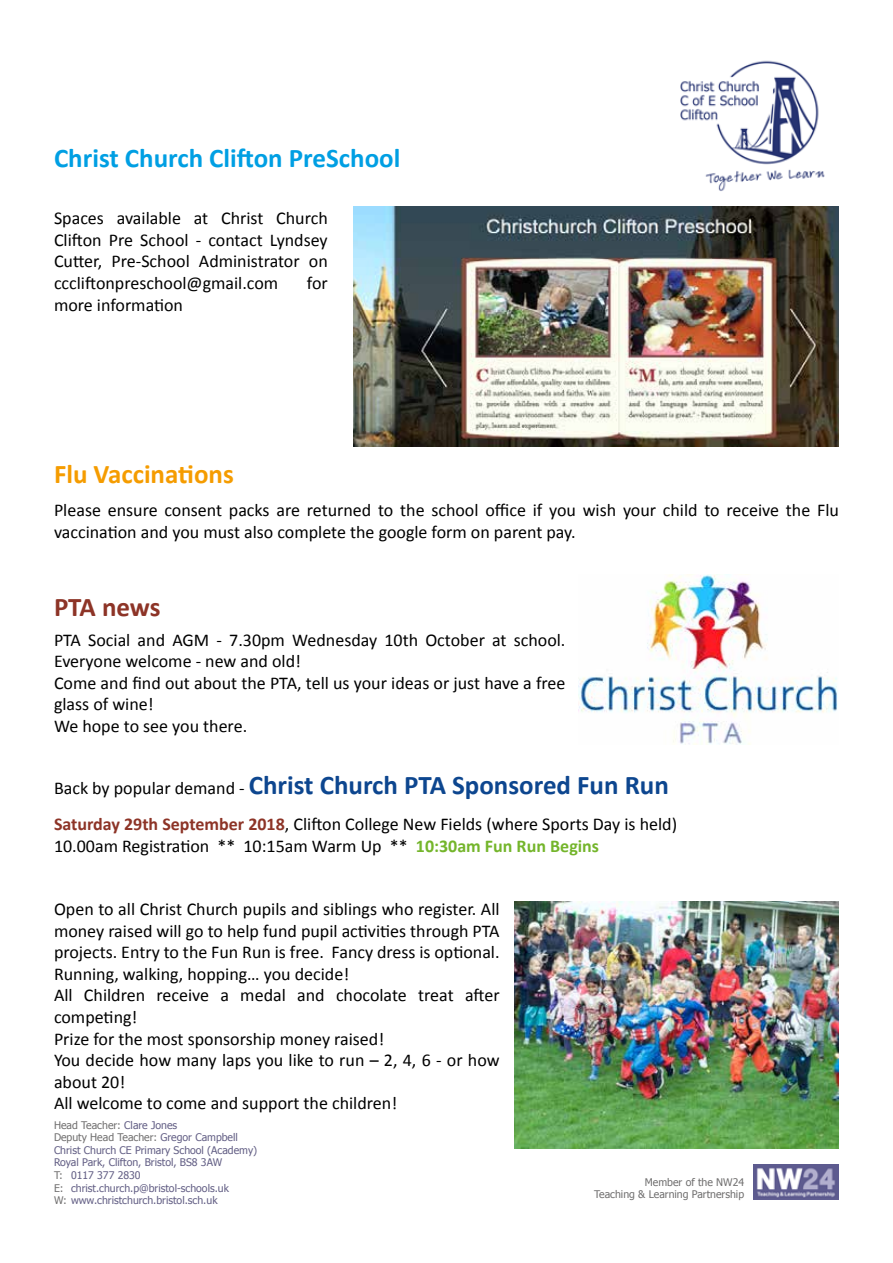
<style>
.page{position:relative;width:893px;height:1263px;background:#fff}
.page>*{position:absolute;margin:0;border:0;box-sizing:border-box;transform-origin:0 0}
.t1{font:700 27px "Calibri";color:#0d468f}
.t2{font:700 27px "Calibri";color:#009fe3}
.t3{font:700 27px "Calibri";color:#f59c00}
.t4{font:700 27px "Calibri";letter-spacing:-.005em;color:#8d3427}
.t5{font:18px/21.6px "Calibri";color:#000}
.t6{font:10.5px/12.6px "Tahoma";color:#635f85}
.t7{font:10.5px/12.6px "Tahoma";color:#706f6f;text-align:right}
.s1{font-weight:400;font-size:18px;color:#000}
.s2{font-weight:700;color:#8d3427}
.s3{font-weight:700;color:#74b52b}
.s4{color:#706f6f}
</style>
<div class="page">
<img style="left:680px;top:60px;width:145px;height:131px">
<img style="left:754px;top:1165px;width:85px;height:35px">
<img style="left:578px;top:574px;width:260px;height:170px">
<img style="left:514px;top:901px;width:325px;height:247px">
<img style="left:354px;top:206px;width:485px;height:240px">
<h1 class="t2" style="left:54px;top:140px;width:348px">Christ Church Clifton PreSchool</h1>
<p class="t5" style="left:54px;top:207px;width:275px;text-align:justify">Spaces available at Christ Church Clifton Pre School - contact Lyndsey Cutter, Pre-School Administrator on cccliftonpreschool@gmail.com</p>
<p class="t5" style="left:307px;top:272px;width:22px">for</p>
<p class="t5" style="left:54px;top:294px;width:131px">more information</p>
<h1 class="t3" style="left:54px;top:457px;width:181px">Flu Vaccinations</h1>
<p class="t5" style="left:54px;top:499px;width:786px">Please ensure consent packs are returned to the school office if you wish your child to receive the Flu vaccination and you must also complete the google form on parent pay.</p>
<h1 class="t4" style="left:54px;top:589px;width:108px">PTA news</h1>
<p class="t5" style="left:54px;top:629px;width:513px">PTA Social and AGM - 7.30pm Wednesday 10th October at school.<br>Everyone welcome - new and old!<br>Come and find out about the PTA, tell us your ideas or just have a free glass of wine!<br>We hope to see you there.</p>
<h1 class="t1" style="left:54px;top:768px;width:616px"><span class="s1">Back by popular demand -</span> Christ Church PTA Sponsored Fun Run</h1>
<p class="t5" style="left:54px;top:814px;width:625px"><span class="s2">Saturday 29th September 2018</span>, Clifton College New Fields (where Sports Day is held)<br>10.00am Registration ** 10:15am Warm Up ** <span class="s3">10:30am Fun Run Begins</span></p>
<p class="t5" style="left:54px;top:898px;width:447px">Open to all Christ Church pupils and siblings who register. All money raised will go to help fund pupil activities through PTA projects. Entry to the Fun Run is free. Fancy dress is optional.<br>Running, walking, hopping… you decide!<br>All Children receive a medal and chocolate treat after competing!<br>Prize for the most sponsorship money raised!<br>You decide how many laps you like to run – 2, 4, 6 - or how about 20!<br>All welcome to come and support the children!</p>
<p class="t6" style="left:54px;top:1118px;width:205px"><span class="s4">Head Teacher:</span> Clare Jones<br><span class="s4">Deputy Head Teacher:</span> Gregor Campbell Christ Church CE Primary School (Academy)<br>Royal Park, Clifton, Bristol, BS8 3AW<br><span class="s4">T:</span> 0117 377 2830<br><span class="s4">E:</span> christ.church.p@bristol-schools.uk<br><span class="s4">W:</span> www.christchurch.bristol.sch.uk</p>
<p class="t7" style="left:594px;top:1175px;width:152px">Member of the NW24<br>Teaching &amp; Learning Partnership</p>
</div>
